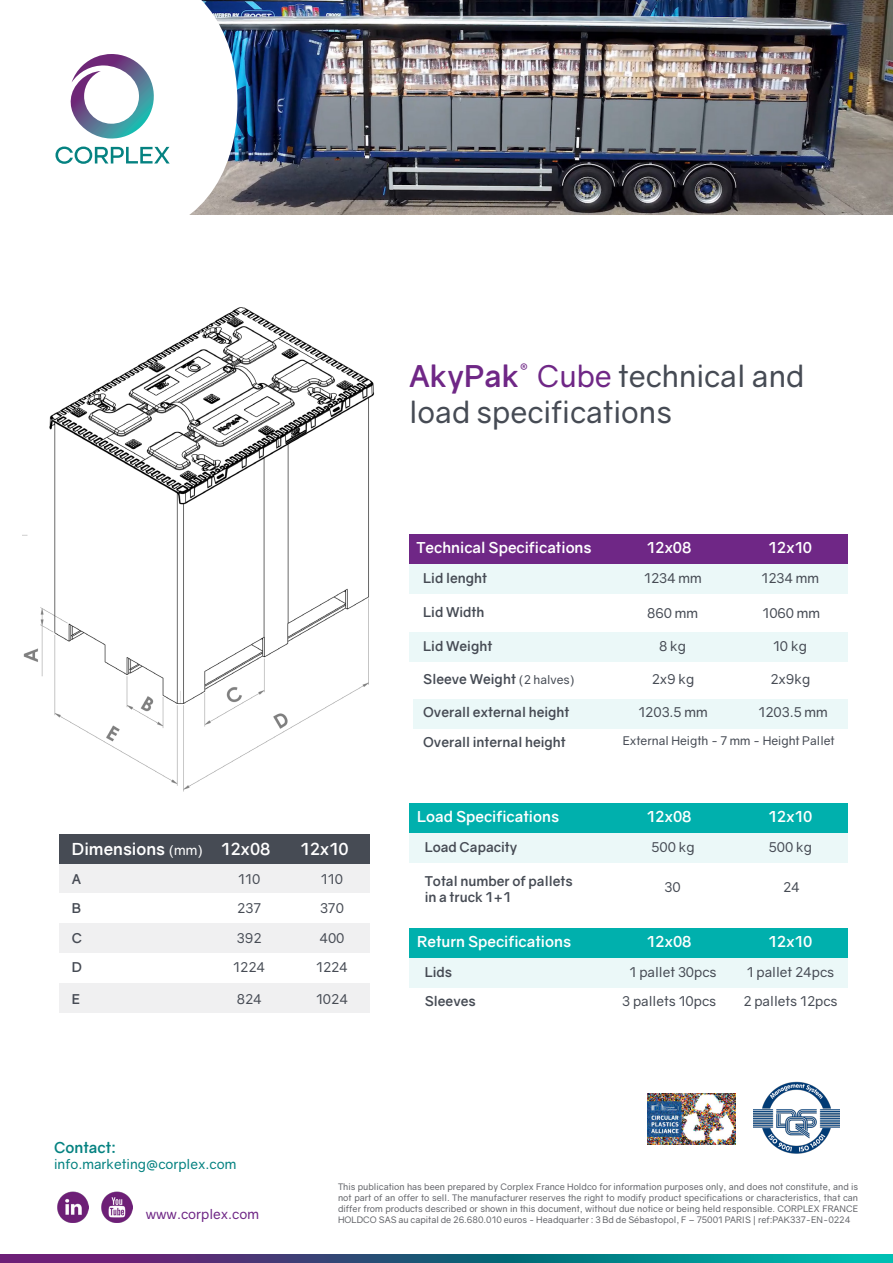
<style>
.page{position:relative;width:893px;height:1263px;background:#fff}
.page>*{position:absolute;margin:0;border:0;box-sizing:border-box;transform-origin:0 0}
.t1{font:30px/36px "Gravity";color:#464b54}
.t2{font:18px "Gravity";color:#6f2786}
.t3{font:700 16.5px "Gravity";color:#fff}
.t4{font:700 15px "Gravity";color:#fff}
.t5{font:700 15px "Gravity";color:#058281}
.t6{font:13.5px "Gravity";color:#464b54}
.t7{font:700 13.5px/16.2px "Gravity";color:#464b54}
.t8{font:13.5px "Gravity";color:#058281}
.t9{font:13.5px "Gravity";color:#6f2786}
.t10{font:12px "Gravity";color:#464b54}
.t11{font:9px/10.8px "Gravity";color:#63656a;text-align:justify}
.s1{font-weight:700;color:#6f2786}
.s2{color:#6f2786}
.s3{font-weight:400;font-size:12px}
.s4{font-weight:400;font-size:13.5px}
</style>
<div class="page">
<svg style="left:0;top:1254px;width:893px;height:9px;background:#276283"></svg>
<img style="left:58px;top:1192px;width:30px;height:30px">
<img style="left:102px;top:1192px;width:30px;height:30px">
<img style="left:237px;top:0;width:656px;height:215px">
<svg style="left:55px;top:0;width:182px;height:215px"></svg>
<svg style="left:56px;top:54px;width:102px;height:85px"></svg>
<svg style="left:56px;top:147px;width:114px;height:17px"></svg>
<img style="left:23px;top:307px;width:352px;height:485px">
<div style="left:409px;top:534px;width:438px;height:30px;background:#6f2786"></div>
<div style="left:409px;top:803px;width:439px;height:30px;background:#00b0ad"></div>
<div style="left:409px;top:928px;width:439px;height:29px;background:#00b0ad"></div>
<div style="left:59px;top:834px;width:310px;height:29px;background:#464b54"></div>
<div style="left:409px;top:564px;width:438px;height:30px;background:#ebf8f8"></div>
<div style="left:409px;top:833px;width:439px;height:30px;background:#ebf8f8"></div>
<div style="left:409px;top:958px;width:439px;height:29px;background:#ebf8f8"></div>
<div style="left:59px;top:863px;width:310px;height:30px;background:#f0f0f1"></div>
<div style="left:59px;top:923px;width:310px;height:30px;background:#f0f0f1"></div>
<div style="left:59px;top:983px;width:310px;height:30px;background:#f0f0f1"></div>
<div style="left:409px;top:632px;width:438px;height:29px;background:#ebf8f8"></div>
<div style="left:413px;top:699px;width:434px;height:30px;background:#ebf8f8"></div>
<img style="left:647px;top:1093px;width:89px;height:51px">
<img style="left:753px;top:1081px;width:87px;height:73px">
<p class="t2" style="left:519px;top:360px;width:11px">®</p>
<p class="t1" style="left:409px;top:358px;width:397px"><span class="s1">AkyPak</span> <span class="s2">Cube</span> technical and load specifications</p>
<p class="t4" style="left:416px;top:538px;width:177px">Technical Specifications</p>
<p class="t4" style="left:647px;top:538px;width:46px">12x08</p>
<p class="t4" style="left:768px;top:538px;width:45px">12x10</p>
<p class="t7" style="left:423px;top:570px;width:65px">Lid lenght</p>
<p class="t6" style="left:644px;top:570px;width:59px">1234 mm</p>
<p class="t6" style="left:761px;top:570px;width:59px">1234 mm</p>
<p class="t7" style="left:423px;top:604px;width:63px">Lid Width</p>
<p class="t6" style="left:647px;top:605px;width:53px">860 mm</p>
<p class="t6" style="left:762px;top:605px;width:59px">1060 mm</p>
<p class="t7" style="left:423px;top:638px;width:71px">Lid Weight</p>
<p class="t6" style="left:659px;top:637px;width:28px">8 kg</p>
<p class="t6" style="left:773px;top:638px;width:35px">10 kg</p>
<p class="t7" style="left:423px;top:671px;width:153px">Sleeve Weight <span class="s3">(2 halves)</span></p>
<p class="t7" style="left:423px;top:705px;width:148px">Overall external height</p>
<p class="t6" style="left:652px;top:671px;width:44px">2x9 kg</p>
<p class="t6" style="left:638px;top:704px;width:71px">1203.5 mm</p>
<p class="t6" style="left:770px;top:671px;width:41px">2x9kg</p>
<p class="t6" style="left:758px;top:704px;width:71px">1203.5 mm</p>
<p class="t7" style="left:423px;top:734px;width:144px">Overall internal height</p>
<p class="t10" style="left:623px;top:734px;width:214px">External Heigth - 7 mm - Height Pallet</p>
<p class="t4" style="left:417px;top:807px;width:143px">Load Specifications</p>
<p class="t4" style="left:647px;top:807px;width:46px">12x08</p>
<p class="t4" style="left:769px;top:807px;width:45px">12x10</p>
<p class="t3" style="left:72px;top:839px;width:133px">Dimensions <span class="s4">(mm)</span></p>
<p class="t3" style="left:221px;top:839px;width:51px">12x08</p>
<p class="t3" style="left:301px;top:839px;width:50px">12x10</p>
<p class="t7" style="left:425px;top:839px;width:94px">Load Capacity</p>
<p class="t6" style="left:651px;top:839px;width:45px">500 kg</p>
<p class="t6" style="left:769px;top:839px;width:45px">500 kg</p>
<p class="t7" style="left:72px;top:871px;width:11px">A</p>
<p class="t7" style="left:72px;top:900px;width:11px">B</p>
<p class="t6" style="left:238px;top:871px;width:24px">110</p>
<p class="t6" style="left:237px;top:899px;width:25px">237</p>
<p class="t6" style="left:321px;top:871px;width:24px">110</p>
<p class="t6" style="left:320px;top:899px;width:25px">370</p>
<p class="t7" style="left:425px;top:873px;width:150px">Total number of pallets in a truck 1+1</p>
<p class="t6" style="left:665px;top:878px;width:18px">30</p>
<p class="t6" style="left:783px;top:878px;width:18px">24</p>
<p class="t7" style="left:72px;top:930px;width:12px">C</p>
<p class="t6" style="left:237px;top:929px;width:26px">392</p>
<p class="t6" style="left:319px;top:930px;width:27px">400</p>
<p class="t4" style="left:417px;top:932px;width:155px">Return Specifications</p>
<p class="t4" style="left:647px;top:932px;width:46px">12x08</p>
<p class="t4" style="left:769px;top:932px;width:45px">12x10</p>
<p class="t7" style="left:72px;top:959px;width:12px">D</p>
<p class="t6" style="left:233px;top:959px;width:33px">1224</p>
<p class="t6" style="left:316px;top:958px;width:33px">1224</p>
<p class="t7" style="left:425px;top:964px;width:29px">Lids</p>
<p class="t6" style="left:630px;top:963px;width:89px">1 pallet 30pcs</p>
<p class="t6" style="left:747px;top:963px;width:89px">1 pallet 24pcs</p>
<p class="t7" style="left:72px;top:991px;width:10px">E</p>
<p class="t6" style="left:237px;top:991px;width:27px">824</p>
<p class="t6" style="left:316px;top:991px;width:33px">1024</p>
<p class="t7" style="left:425px;top:993px;width:53px">Sleeves</p>
<p class="t6" style="left:622px;top:992px;width:96px">3 pallets 10pcs</p>
<p class="t6" style="left:743px;top:992px;width:96px">2 pallets 12pcs</p>
<p class="t5" style="left:54px;top:1138px;width:64px">Contact:</p>
<p class="t8" style="left:54px;top:1156px;width:184px">info.marketing@corplex.com</p>
<p class="t9" style="left:146px;top:1206px;width:115px">www.corplex.com</p>
<p class="t11" style="left:338px;top:1181px;width:522px">This publication has been prepared by Corplex France Holdco for information purposes only, and does not constitute, and is not part of an offer to sell. The manufacturer reserves the right to modify product specifications or characteristics, that can differ from products described or shown in this document, without due notice or being held responsible. CORPLEX FRANCE HOLDCO SAS au capital de 26.680.010 euros - Headquarter : 3 Bd de Sébastopol, F – 75001 PARIS | ref:PAK337-EN-0224</p>
</div>
